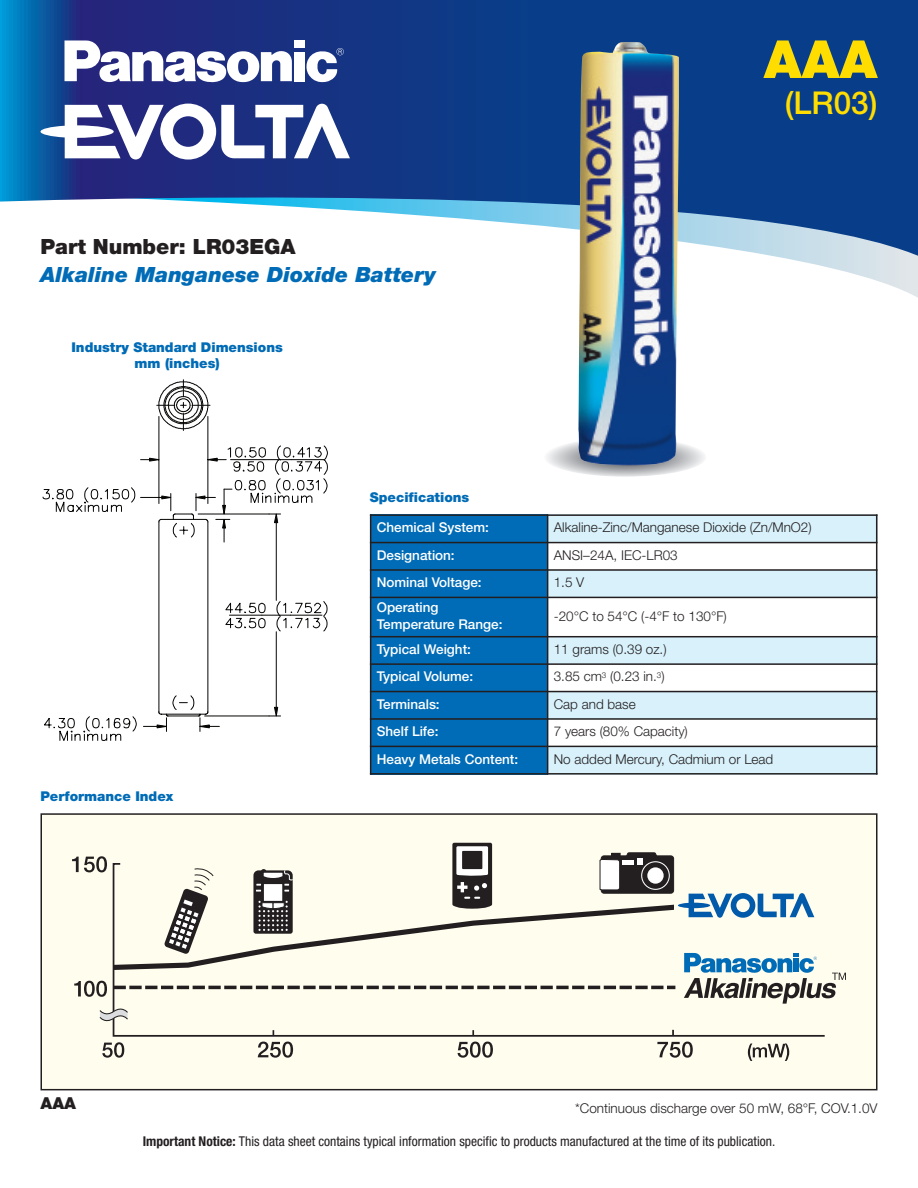
<style>
.page{position:relative;width:918px;height:1188px;background:#fff}
.page>*{position:absolute;margin:0;border:0;box-sizing:border-box;transform-origin:0 0}
.t1{font:900 52.5px "Helvetica Neue";color:#ffdd01}
.t2{font:500 31.5px "Helvetica Neue";color:#ffdd01}
.t3{font:italic 900 21px "Helvetica Neue";color:#006bb6}
.t4{font:900 21px "Helvetica Neue";color:#231f20}
.t5{font:900 16.5px "Helvetica Neue";color:#231f20}
.t6{font:300 13.5px "Helvetica Neue";color:#231f20}
.t7{font:500 13.5px/16.2px "Helvetica Neue";color:#fff}
.t8{font:condensed 13.5px "Helvetica Neue";color:#231f20}
.t9{font:900 13.5px/16.2px "Helvetica Neue";color:#006bb6;text-align:center}
.s1{font-weight:700}
</style>
<div class="page">
<svg style="left:544px;top:438px;width:162px;height:39px;background:#cecfd1"></svg>
<svg style="left:804px;top:262px;width:114px;height:36px"></svg>
<svg style="left:0;top:0;width:918px;height:262px;fill:#0e3e89"></svg>
<svg style="left:64px;top:40px;width:228px;height:42px"></svg>
<div style="left:294px;top:52px;width:11px;height:29px;background:#fff"></div>
<div style="left:294px;top:40px;width:11px;height:8px;background:#fff"></div>
<svg style="left:306px;top:48px;width:38px;height:34px"></svg>
<svg style="left:40px;top:104px;width:310px;height:56px"></svg>
<img style="left:578px;top:42px;width:101px;height:424px">
<svg style="left:43px;top:380px;width:285px;height:361px"></svg>
<svg style="left:92px;top:459px;width:232px;height:273px"></svg>
<div style="left:41px;top:814px;width:836px;height:276px;background:#fffdee"></div>
<svg style="left:826px;top:972px;width:20px;height:27px"></svg>
<svg style="left:74px;top:981px;width:33px;height:16px"></svg>
<svg style="left:72px;top:856px;width:35px;height:16px"></svg>
<svg style="left:112px;top:862px;width:714px;height:175px"></svg>
<svg style="left:102px;top:1042px;width:22px;height:16px"></svg>
<svg style="left:672px;top:1030px;width:2px;height:6px"></svg>
<svg style="left:99px;top:1006px;width:30px;height:20px"></svg>
<svg style="left:114px;top:893px;width:559px;height:80px"></svg>
<svg style="left:458px;top:1042px;width:35px;height:16px"></svg>
<svg style="left:657px;top:1042px;width:36px;height:16px"></svg>
<svg style="left:748px;top:1043px;width:41px;height:18px"></svg>
<svg style="left:472px;top:1030px;width:2px;height:6px"></svg>
<svg style="left:258px;top:1042px;width:35px;height:16px"></svg>
<svg style="left:164px;top:868px;width:50px;height:86px"></svg>
<svg style="left:599px;top:853px;width:215px;height:65px"></svg>
<div style="left:612px;top:853px;width:8px;height:5px;background:#231f20"></div>
<svg style="left:253px;top:869px;width:40px;height:65px;background:#666363"></svg>
<svg style="left:452px;top:843px;width:40px;height:66px;background:#615e5e"></svg>
<div style="left:40px;top:813px;width:838px;height:277px;border:2px solid #231f20"></div>
<div style="left:370px;top:514px;width:178px;height:29px;background:#006bb6"></div>
<div style="left:548px;top:514px;width:329px;height:29px;background:#d8f1fb"></div>
<div style="left:370px;top:543px;width:178px;height:27px;background:#006bb6"></div>
<div style="left:370px;top:570px;width:178px;height:27px;background:#006bb6"></div>
<div style="left:548px;top:570px;width:329px;height:27px;background:#d8f1fb"></div>
<div style="left:370px;top:597px;width:178px;height:40px;background:#006bb6"></div>
<div style="left:370px;top:637px;width:178px;height:27px;background:#006bb6"></div>
<div style="left:548px;top:637px;width:329px;height:27px;background:#d8f1fb"></div>
<div style="left:370px;top:664px;width:178px;height:28px;background:#006bb6"></div>
<div style="left:370px;top:692px;width:178px;height:27px;background:#006bb6"></div>
<div style="left:548px;top:692px;width:329px;height:27px;background:#d8f1fb"></div>
<div style="left:370px;top:719px;width:178px;height:27px;background:#006bb6"></div>
<div style="left:370px;top:746px;width:178px;height:29px;background:#006bb6"></div>
<div style="left:548px;top:746px;width:329px;height:29px;background:#d8f1fb"></div>
<hr style="left:370px;top:514px;width:1px;height:261px;background:#231f20">
<hr style="left:547px;top:514px;width:1px;height:261px;background:#231f20">
<hr style="left:876px;top:514px;width:1px;height:261px;background:#231f20">
<hr style="left:370px;top:514px;width:507px;height:2px;background:#231f20">
<hr style="left:370px;top:542px;width:507px;height:1px;background:#231f20">
<hr style="left:370px;top:569px;width:507px;height:2px;background:#231f20">
<hr style="left:370px;top:597px;width:507px;height:1px;background:#231f20">
<hr style="left:370px;top:636px;width:507px;height:1px;background:#231f20">
<hr style="left:370px;top:663px;width:507px;height:2px;background:#231f20">
<hr style="left:370px;top:691px;width:507px;height:1px;background:#231f20">
<hr style="left:370px;top:718px;width:507px;height:2px;background:#231f20">
<hr style="left:370px;top:746px;width:507px;height:1px;background:#231f20">
<hr style="left:370px;top:773px;width:507px;height:2px;background:#231f20">
<h3 class="t4" style="left:40px;top:239px;width:257px">Part Number: LR03EGA</h3>
<h3 class="t3" style="left:40px;top:267px;width:397px">Alkaline Manganese Dioxide Battery</h3>
<p class="t9" style="left:71px;top:340px;width:213px">Industry Standard Dimensions mm (inches)</p>
<p class="t9" style="left:370px;top:490px;width:101px">Specifications</p>
<h1 class="t1" style="left:764px;top:41px;width:115px">AAA</h1>
<h2 class="t2" style="left:785px;top:91px;width:94px">(LR03)</h2>
<p class="t9" style="left:40px;top:789px;width:134px">Performance Index</p>
<p class="t7" style="left:377px;top:521px;width:114px">Chemical System:</p>
<p class="t6" style="left:554px;top:523px;width:259px">Alkaline-Zinc/Manganese Dioxide (Zn/MnO2)</p>
<p class="t7" style="left:377px;top:548px;width:79px">Designation:</p>
<p class="t6" style="left:554px;top:550px;width:125px">ANSI–24A, IEC-LR03</p>
<p class="t7" style="left:377px;top:576px;width:106px">Nominal Voltage:</p>
<p class="t6" style="left:554px;top:578px;width:32px">1.5 V</p>
<p class="t7" style="left:377px;top:601px;width:127px">Operating<br>Temperature Range:</p>
<p class="t6" style="left:554px;top:611px;width:175px">-20°C to 54°C (-4°F to 130°F)</p>
<p class="t7" style="left:377px;top:642px;width:96px">Typical Weight:</p>
<p class="t6" style="left:554px;top:644px;width:114px">11 grams (0.39 oz.)</p>
<p class="t7" style="left:377px;top:670px;width:98px">Typical Volume:</p>
<p class="t6" style="left:554px;top:672px;width:112px">3.85 cm<sup>3</sup> (0.23 in.<sup>3</sup>)</p>
<p class="t7" style="left:377px;top:697px;width:64px">Terminals:</p>
<p class="t6" style="left:554px;top:699px;width:83px">Cap and base</p>
<p class="t7" style="left:377px;top:725px;width:63px">Shelf Life:</p>
<p class="t6" style="left:554px;top:727px;width:136px">7 years (80% Capacity)</p>
<p class="t7" style="left:377px;top:752px;width:143px">Heavy Metals Content:</p>
<p class="t6" style="left:554px;top:754px;width:221px">No added Mercury, Cadmium or Lead</p>
<p class="t5" style="left:40px;top:1098px;width:37px">AAA</p>
<p class="t6" style="left:575px;top:1103px;width:304px">*Continuous discharge over 50 mW, 68°F, COV.1.0V</p>
<p class="t8" style="left:143px;top:1136px;width:634px"><span class="s1">Important Notice:</span> This data sheet contains typical information specific to products manufactured at the time of its publication.</p>
</div>
